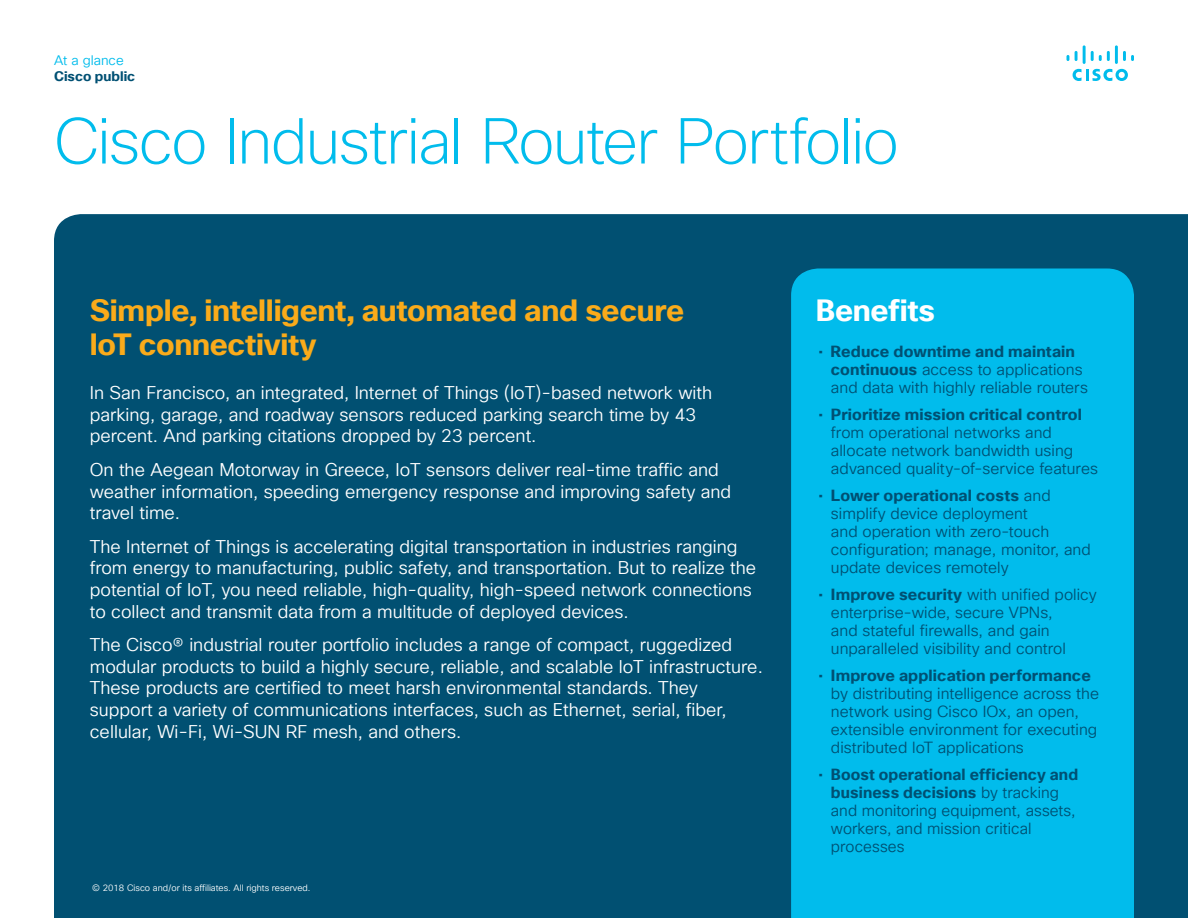
<style>
.page{position:relative;width:1188px;height:918px;background:#fff}
.page>*{position:absolute;margin:0;border:0;box-sizing:border-box;transform-origin:0 0}
.Title_Headline{font:200 63px "Cisco Sans TT";letter-spacing:-.025em;color:#01bcec}
.Intro_Heading{font:700 30px/34.5px "Cisco Sans TT";letter-spacing:-.01em;color:#faab1a}
.Sidebar_Heading_Whit{font:700 30px "Cisco Sans TT";letter-spacing:-.01em;color:#fff}
.Body_White{font:18px/21.6px "Cisco Sans TT Light";color:#fff}
.t1{font:15.75px/18px "Cisco Sans TT Light";letter-spacing:.005em;color:#005073}
.t2{font:700 13.5px "Cisco Sans TT";color:#005073}
.t3{font:13.5px "Cisco Sans TT Light";color:#01bcec}
.Footer_white{font:9px "Cisco Sans TT Light";color:#fff}
.s1{font-family:"Cisco Sans TT"}
.s2{font-family:"Cisco Sans TT";font-weight:700}
</style>
<div class="page">
<svg style="left:1073px;top:69px;width:55px;height:12px"></svg>
<svg style="left:1067px;top:55px;width:2px;height:6px"></svg>
<svg style="left:1075px;top:51px;width:3px;height:10px"></svg>
<hr style="left:1083px;top:45px;width:3px;height:19px;background:#01bcec">
<svg style="left:1091px;top:51px;width:19px;height:10px"></svg>
<hr style="left:1115px;top:45px;width:3px;height:19px;background:#01bcec">
<svg style="left:1123px;top:51px;width:11px;height:10px"></svg>
<div style="left:54px;top:214px;width:1134px;height:704px;background:#015072"></div>
<div style="left:791px;top:268px;width:343px;height:650px;background:#01bcec"></div>
<p class="t3" style="left:54px;top:51px;width:71px">At a glance</p>
<p class="t2" style="left:54px;top:67px;width:83px">Cisco public</p>
<p class="Title_Headline" style="left:54px;top:101px;width:846px">Cisco Industrial Router Portfolio</p>
<p class="Intro_Heading" style="left:90px;top:293px;width:596px">Simple, intelligent, automated and secure loT connectivity</p>
<p class="Body_White" style="left:90px;top:383px;width:624px">In San Francisco, an integrated, Internet of Things (IoT)-based network with parking, garage, and roadway sensors reduced parking search time by 43 percent. And parking citations dropped by 23 percent.</p>
<p class="Body_White" style="left:90px;top:459px;width:643px">On the Aegean Motorway in Greece, IoT sensors deliver real-time traffic and weather information, speeding emergency response and improving safety and travel time.</p>
<p class="Body_White" style="left:90px;top:536px;width:668px">The Internet of Things is accelerating digital transportation in industries ranging from energy to manufacturing, public safety, and transportation. But to realize the potential of IoT, you need reliable, high-quality, high-speed network connections to collect and transmit data from a multitude of deployed devices.</p>
<p class="Body_White" style="left:90px;top:635px;width:675px">The Cisco® industrial router portfolio includes a range of compact, ruggedized modular products to build a highly secure, reliable, and scalable loT infrastructure.<br>These products are certified to meet harsh environmental standards. They support a variety of communications interfaces, such as Ethernet, serial, fiber, cellular, Wi-Fi, Wi-SUN RF mesh, and others.</p>
<p class="Footer_white" style="left:92px;top:882px;width:220px">© 2018 Cisco and/or its affiliates. All rights reserved.</p>
<p class="Sidebar_Heading_Whit" style="left:816px;top:290px;width:121px">Benefits</p>
<p class="t1" style="left:831px;top:343px;width:259px;text-indent:-13px"><span class="s1">•</span> <span class="s2">Reduce downtime and maintain continuous</span> access to applications and data with highly reliable routers</p>
<p class="t1" style="left:831px;top:406px;width:269px;text-indent:-13px"><span class="s1">•</span> <span class="s2">Prioritize mission critical control </span>from operational networks and allocate network bandwidth using advanced quality-of-service features</p>
<p class="t1" style="left:831px;top:487px;width:261px;text-indent:-13px"><span class="s1">•</span> <span class="s2">Lower operational costs</span> and simplify device deployment<br>and operation with zero-touch configuration; manage, monitor, and update devices remotely</p>
<p class="t1" style="left:831px;top:586px;width:267px;text-indent:-13px"><span class="s1">•</span> <span class="s2">Improve security</span> with unified policy enterprise-wide, secure VPNs,<br>and stateful firewalls, and gain unparalleled visibility and control</p>
<p class="t1" style="left:831px;top:667px;width:270px;text-indent:-13px"><span class="s1">•</span> <span class="s2">Improve application performance </span>by distributing intelligence across the network using Cisco IOx, an open, extensible environment for executing distributed loT applications</p>
<p class="t1" style="left:831px;top:766px;width:249px;text-indent:-13px"><span class="s1">•</span> <span class="s2">Boost operational efficiency and business decisions</span> by tracking and monitoring equipment, assets, workers, and mission critical processes</p>
</div>
